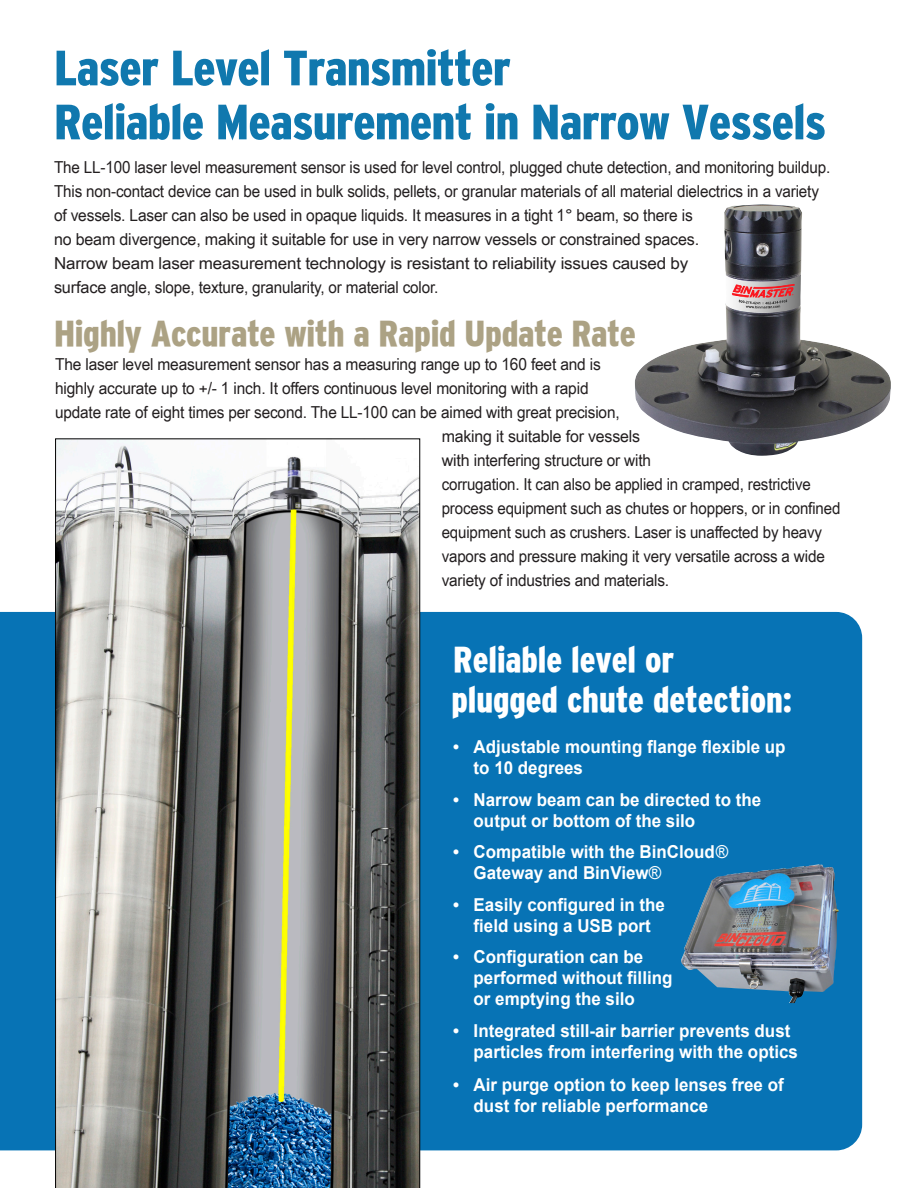
<style>
.page{position:relative;width:918px;height:1188px;background:#fff}
.page>*{position:absolute;margin:0;border:0;box-sizing:border-box;transform-origin:0 0}
.t1{font:900 condensed 49.5px "Interstate";letter-spacing:-.015em;color:#1078ae}
.t2{font:900 condensed 36px/40.5px "Interstate";letter-spacing:-.005em;color:#fff}
.t3{font:900 condensed 36px "Interstate";letter-spacing:-.01em;color:#aca284}
.t4{font:700 17.85px/21px "Arial";color:#fff;scale:.95 1}
.t5{font:16.5px/24px "Arial Narrow";letter-spacing:-.01em;color:#231f20;scale:1.15 1}
.t6{font:16.5px/24px "Arial Narrow";letter-spacing:-.01em;color:#231f20;scale:1.13 1}
.t7{font:16.5px "Arial Narrow";letter-spacing:-.01em;color:#231f20;scale:1.12 1}
.t8{font:16.5px "Arial Narrow";letter-spacing:-.01em;color:#231f20;scale:1.14 1}
.t9{font:16.5px "Arial Narrow";letter-spacing:-.01em;color:#231f20;scale:1.19 1}
.t10{font:16.5px "Arial Narrow";letter-spacing:-.01em;color:#231f20;scale:1.18 1}
.s1{font-weight:400}
</style>
<div class="page">
<div style="left:0;top:612px;width:862px;height:538px;background:#0773b5"></div>
<svg style="left:55px;top:438px;width:365px;height:750px;background:#8d8e8b"></svg>
<img style="left:680px;top:866px;width:159px;height:137px">
<img style="left:635px;top:204px;width:256px;height:252px">
<p class="t1" style="left:54px;top:40px;width:458px">Laser Level Transmitter</p>
<p class="t1" style="left:54px;top:94px;width:774px">Reliable Measurement in Narrow Vessels</p>
<p class="t6" style="left:54px;top:155px;width:689px">The LL-100 laser level measurement sensor is used for level control, plugged chute detection, and monitoring buildup.<br>This non-contact device can be used in bulk solids, pellets, or granular materials of all material dielectrics in a variety</p>
<p class="t5" style="left:54px;top:203px;width:563px">of vessels. Laser can also be used in opaque liquids. It measures in a tight 1° beam, so there is no beam divergence, making it suitable for use in very narrow vessels or constrained spaces.<br>Narrow beam laser measurement technology is resistant to reliability issues caused by surface angle, slope, texture, granularity, or material color.</p>
<p class="t3" style="left:54px;top:314px;width:583px">Highly Accurate with a Rapid Update Rate</p>
<p class="t5" style="left:55px;top:352px;width:476px">The laser level measurement sensor has a measuring range up to 160 feet and is</p>
<p class="t5" style="left:55px;top:376px;width:466px">highly accurate up to +/- 1 inch. It offers continuous level monitoring with a rapid</p>
<p class="t8" style="left:55px;top:401px;width:497px">update rate of eight times per second. The LL-100 can be aimed with great precision,</p>
<p class="t10" style="left:442px;top:425px;width:170px">making it suitable for vessels</p>
<p class="t9" style="left:442px;top:449px;width:178px">with interfering structure or with</p>
<p class="t7" style="left:442px;top:473px;width:331px">corrugation. It can also be applied in cramped, restrictive</p>
<p class="t7" style="left:442px;top:497px;width:358px">process equipment such as chutes or hoppers, or in confined</p>
<p class="t7" style="left:442px;top:521px;width:341px">equipment such as crushers. Laser is unaffected by heavy</p>
<p class="t7" style="left:442px;top:545px;width:344px">vapors and pressure making it very versatile across a wide</p>
<p class="t8" style="left:442px;top:569px;width:201px">variety of industries and materials.</p>
<p class="t2" style="left:451px;top:639px;width:342px">Reliable level or<br>plugged chute detection:</p>
<p class="t4" style="left:474px;top:737px;width:330px;text-indent:-20px">• Adjustable mounting flange flexible up to 10 degrees</p>
<p class="t4" style="left:474px;top:790px;width:304px;text-indent:-20px">• Narrow beam can be directed to the output or bottom of the silo</p>
<p class="t4" style="left:474px;top:842px;width:270px;text-indent:-20px">• Compatible with the BinCloud<span class="s1">®<br></span>Gateway and BinView<span class="s1">®</span></p>
<p class="t4" style="left:453px;top:895px;width:224px;text-align:center">• Easily configured in the field using a USB port</p>
<p class="t4" style="left:474px;top:947px;width:211px;text-indent:-20px">• Configuration can be performed without filling or emptying the silo</p>
<p class="t4" style="left:474px;top:1021px;width:343px;text-indent:-20px">• Integrated still-air barrier prevents dust particles from interfering with the optics</p>
<p class="t4" style="left:474px;top:1075px;width:328px;text-indent:-20px">• Air purge option to keep lenses free of dust for reliable performance</p>
</div>
